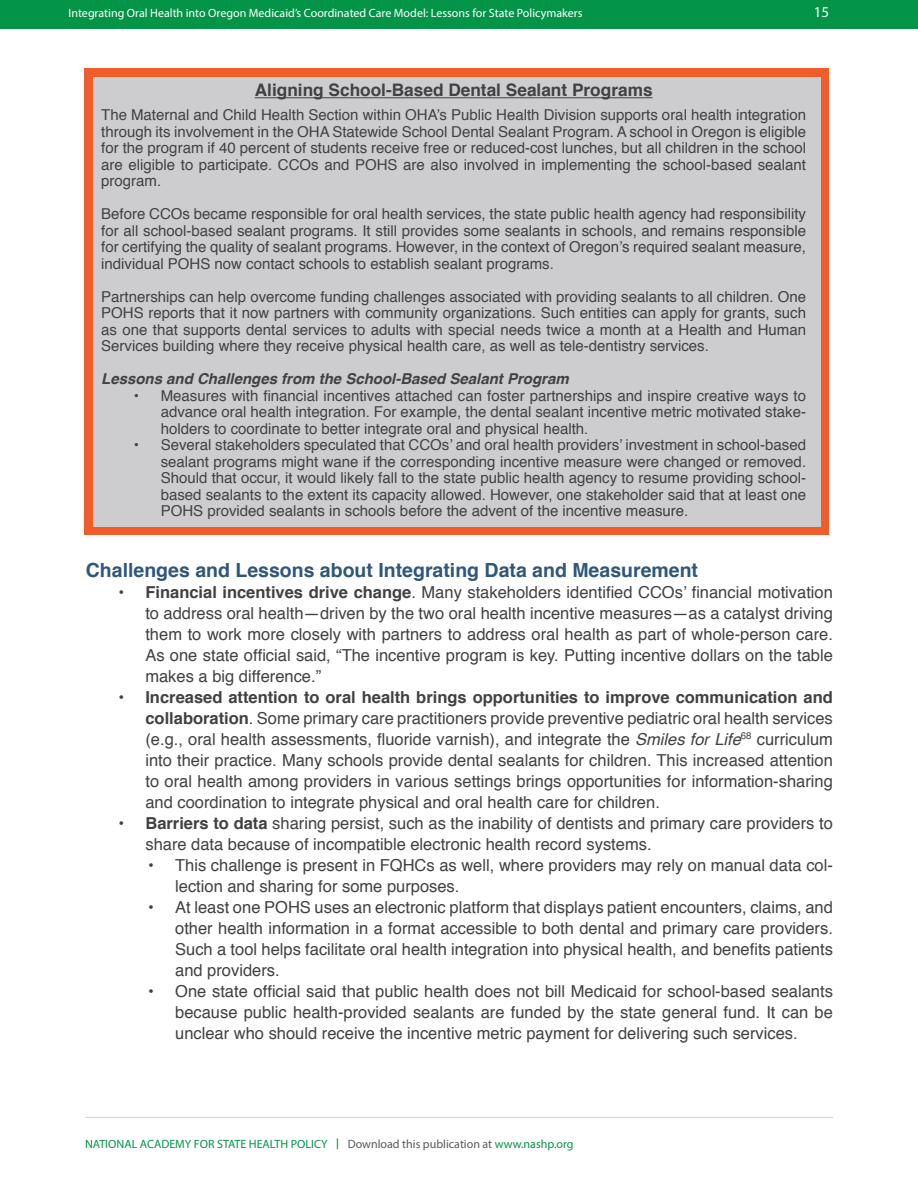
<style>
.page{position:relative;width:918px;height:1188px;background:#fff}
.page>*{position:absolute;margin:0;border:0;box-sizing:border-box;transform-origin:0 0}
.t1{font:700 19.5px "Helvetica";color:#30577a}
.t2{font:700 17.25px "Helvetica";color:#414042}
.t3{font:16.5px/21px "Helvetica";color:#414042;text-align:justify}
.t4{font:15px/16.5px "Helvetica";color:#414042;text-align:justify}
.t5{font:italic 700 15px "Helvetica";color:#414042}
.t6{font:15px "Myriad Pro";color:#fff}
.t7{font:12px "Myriad Pro";color:#fff}
.t8{font:12px "Myriad Pro";color:#039447}
.s1{font-weight:700}
.s2{font-style:italic}
.s3{font-family:"Fira Sans"}
.s4{color:#58595b}
</style>
<div class="page">
<div style="left:0;top:0;width:918px;height:29px;background:#039447"></div>
<hr style="left:85px;top:1117px;width:748px;height:1px;background:#d1d3d4">
<div style="left:84px;top:69px;width:745px;height:466px;background:#f15d2a"></div>
<div style="left:93px;top:77px;width:728px;height:450px;background:#cdcccf"></div>
<hr style="left:255px;top:97px;width:398px;height:1px;background:#414042">
<p class="t7" style="left:68px;top:5px;width:516px">Integrating Oral Health into Oregon Medicaid’s Coordinated Care Model: Lessons for State Policymakers</p>
<p class="t6" style="left:814px;top:3px;width:17px">15</p>
<p class="t2" style="left:255px;top:76px;width:399px">Aligning School-Based Dental Sealant Programs</p>
<p class="t4" style="left:101px;top:107px;width:706px">The Maternal and Child Health Section within OHA’s Public Health Division supports oral health integration through its involvement in the OHA Statewide School Dental Sealant Program. A school in Oregon is eligible for the program if 40 percent of students receive free or reduced-cost lunches, but all children in the school are eligible to participate. CCOs and POHS are also involved in implementing the school-based sealant program.</p>
<p class="t4" style="left:101px;top:206px;width:706px">Before CCOs became responsible for oral health services, the state public health agency had responsibility for all school-based sealant programs. It still provides some sealants in schools, and remains responsible for certifying the quality of sealant programs. However, in the context of Oregon’s required sealant measure, individual POHS now contact schools to establish sealant programs.</p>
<p class="t4" style="left:101px;top:289px;width:706px">Partnerships can help overcome funding challenges associated with providing sealants to all children. One POHS reports that it now partners with community organizations. Such entities can apply for grants, such as one that supports dental services to adults with special needs twice a month at a Health and Human Services building where they receive physical health care, as well as tele-dentistry services.</p>
<p class="t5" style="left:101px;top:367px;width:469px">Lessons and Challenges from the School-Based Sealant Program</p>
<p class="t4" style="left:161px;top:388px;width:647px;text-indent:-27px">• Measures with financial incentives attached can foster partnerships and inspire creative ways to advance oral health integration. For example, the dental sealant incentive metric motivated stake&shy;holders to coordinate to better integrate oral and physical health.</p>
<p class="t4" style="left:161px;top:437px;width:647px;text-indent:-27px">• Several stakeholders speculated that CCOs’ and oral health providers’ investment in school-based sealant programs might wane if the corresponding incentive measure were changed or removed.<br>Should that occur, it would likely fall to the state public health agency to resume providing school&shy;based sealants to the extent its capacity allowed. However, one stakeholder said that at least one POHS provided sealants in schools before the advent of the incentive measure.</p>
<h1 class="t1" style="left:86px;top:554px;width:614px">Challenges and Lessons about Integrating Data and Measurement</h1>
<p class="t3" style="left:145px;top:582px;width:689px;text-indent:-27px"><span class="s1">• Financial incentives drive change</span>. Many stakeholders identified CCOs’ financial motivation to address oral health—driven by the two oral health incentive measures—as a catalyst driving them to work more closely with partners to address oral health as part of whole-person care.<br>As one state official said, “The incentive program is key. Putting incentive dollars on the table makes a big difference.”</p>
<p class="t3" style="left:145px;top:687px;width:689px;text-indent:-27px"><span class="s1">• Increased attention to oral health brings opportunities to improve communication and collaboration</span>. Some primary care practitioners provide preventive pediatric oral health services (e.g., oral health assessments, fluoride varnish), and integrate the <span class="s2">Smiles for Life</span><sup>68</sup> curriculum into their practice. Many schools provide dental sealants for children. This increased attention to oral health among providers in various settings brings opportunities for information-sharing and coordination to integrate physical and oral health care for children.</p>
<p class="t3" style="left:145px;top:813px;width:689px;text-indent:-27px"><span class="s1">• Barriers to data</span> sharing persist, such as the inability of dentists and primary care providers to share data because of incompatible electronic health record systems.</p>
<p class="t3" style="left:175px;top:855px;width:659px;text-indent:-27px">• This challenge is present in FQHCs as well, where providers may rely on manual data col&shy;lection and sharing for some purposes.</p>
<p class="t3" style="left:175px;top:897px;width:659px;text-indent:-27px">• At least one POHS uses an electronic platform that displays patient encounters, claims, and other health information in a format accessible to both dental and primary care providers.<br>Such a tool helps facilitate oral health integration into physical health, and benefits patients and providers.</p>
<p class="t3" style="left:175px;top:981px;width:659px;text-indent:-27px">• One state official said that public health does not bill Medicaid for school-based sealants because public health-provided sealants are funded by the state general fund. It can be unclear who should receive the incentive metric payment for delivering such services.</p>
<p class="t8" style="left:85px;top:1136px;width:490px">NATIONAL ACADEMY FOR STATE HEALTH POLICY <span class="s3">|</span> <span class="s4">Download this publication at</span> www.nashp.org</p>
</div>
